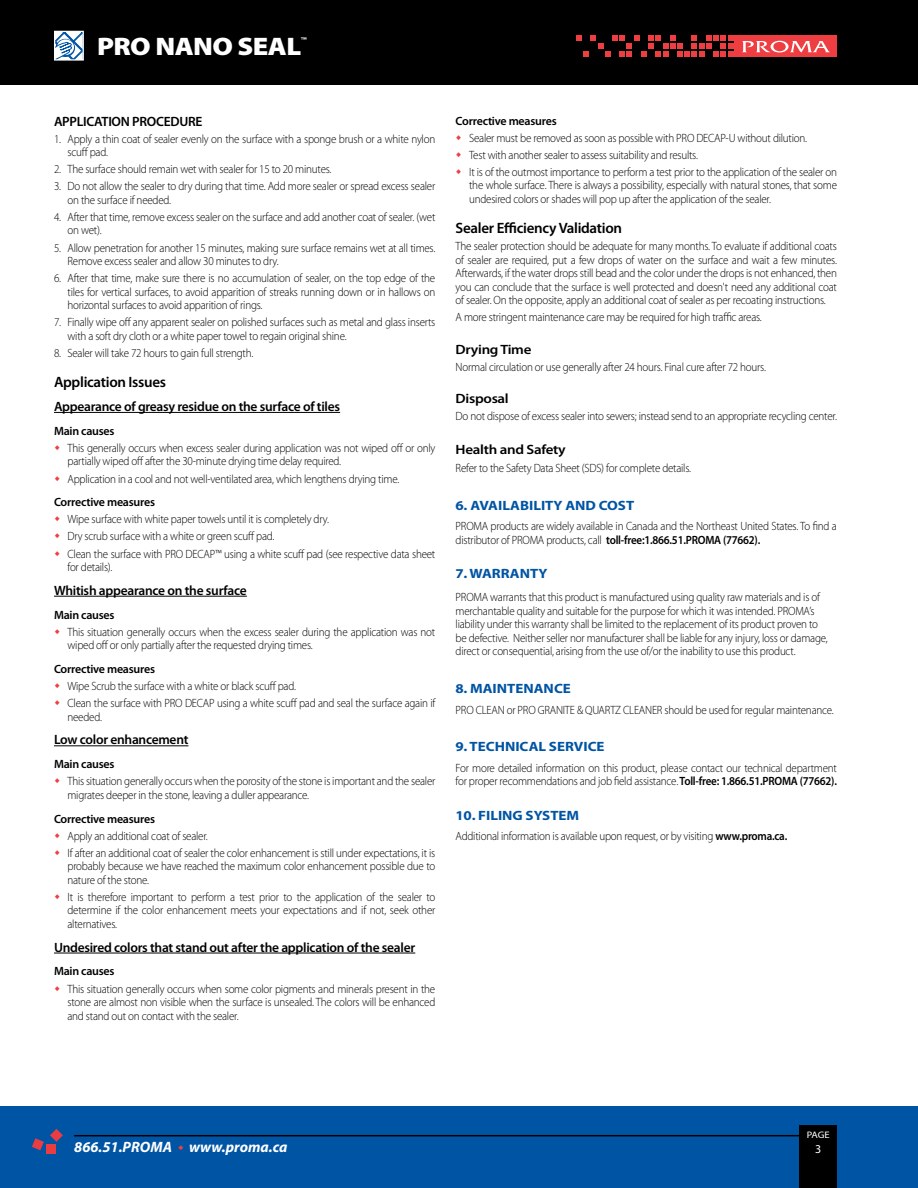
<style>
.page{position:relative;width:918px;height:1188px;background:#fff}
.page>*{position:absolute;margin:0;border:0;box-sizing:border-box;transform-origin:0 0}
.t1{font:900 25.35px "Myriad Pro";letter-spacing:-.02em;color:#fff;scale:1.11 1}
.t2{font:600 15px "Myriad Pro";letter-spacing:-.02em;color:#000}
.t3{font:italic 700 15px "Myriad Pro";color:#fff}
.t4{font:600 13.5px "Myriad Pro";letter-spacing:-.02em;color:#000}
.t5{font:700 13.5px "Myriad Pro";color:#0054a4;scale:1.11 1}
.t6{font:600 13.5px "Myriad Pro";letter-spacing:-.02em;color:#000;scale:1.11 1}
.t7{font:300 12px/13.5px "Myriad Pro";letter-spacing:-.02em;color:#000;scale:.92 1}
.t8{font:600 12px "Myriad Pro";letter-spacing:-.02em;color:#000}
.t9{font:12px "Myriad Pro";color:#fff}
.t10{font:9.45px "Myriad Pro";color:#fff;scale:1.11 1}
.t11{font:600 8.4px "Myriad Pro";color:#fff;scale:1.11 1}
.s1{font-weight:600}
</style>
<div class="page">
<div style="left:0;top:0;width:918px;height:84px;background:#000"></div>
<div style="left:0;top:1107px;width:918px;height:81px;background:#0054a4"></div>
<div style="left:799px;top:1125px;width:38px;height:63px;background:#000"></div>
<hr style="left:74px;top:1135px;width:725px;height:1px;background:#000">
<div style="left:735px;top:35px;width:102px;height:22px;background:#ef3e42"></div>
<svg style="left:576px;top:35px;width:157px;height:22px"></svg>
<svg style="left:742px;top:41px;width:88px;height:12px"></svg>
<hr style="left:54px;top:412px;width:286px;height:1px;background:#000">
<hr style="left:54px;top:596px;width:193px;height:1px;background:#000">
<hr style="left:54px;top:745px;width:134px;height:1px;background:#000">
<hr style="left:54px;top:953px;width:361px;height:1px;background:#000">
<div style="left:46px;top:1145px;width:9px;height:9px;background:#e93d42"></div>
<svg style="left:50px;top:1129px;width:13px;height:13px"></svg>
<svg style="left:32px;top:1138px;width:12px;height:12px"></svg>
<svg style="left:56px;top:33px;width:26px;height:26px"></svg>
<div style="left:54px;top:31px;width:30px;height:30px;border:1px solid #fff"></div>
<h1 class="t1" style="left:97px;top:30px;width:185px">PRO NANO SEAL</h1>
<p class="t11" style="left:301px;top:36px;width:7px">™</p>
<p class="t4" style="left:54px;top:114px;width:150px">APPLICATION PROCEDURE</p>
<p class="t7" style="left:68px;top:132px;width:401px;text-indent:-14px">1. Apply a thin coat of sealer evenly on the surface with a sponge brush or a white nylon scuff pad.</p>
<p class="t7" style="left:54px;top:163px;width:303px">2. The surface should remain wet with sealer for 15 to 20 minutes.</p>
<p class="t7" style="left:68px;top:180px;width:401px;text-indent:-14px">3. Do not allow the sealer to dry during that time. Add more sealer or spread excess sealer on the surface if needed.</p>
<p class="t7" style="left:68px;top:210px;width:401px;text-indent:-14px">4. After that time, remove excess sealer on the surface and add another coat of sealer. (wet on wet).</p>
<p class="t7" style="left:68px;top:241px;width:401px;text-indent:-14px">5. Allow penetration for another 15 minutes, making sure surface remains wet at all times.<br>Remove excess sealer and allow 30 minutes to dry.</p>
<p class="t7" style="left:68px;top:272px;width:401px;text-align:justify;text-indent:-14px">6. After that time, make sure there is no accumulation of sealer, on the top edge of the tiles for vertical surfaces, to avoid apparition of streaks running down or in hallows on horizontal surfaces to avoid apparition of rings.</p>
<p class="t7" style="left:68px;top:316px;width:401px;text-indent:-14px">7. Finally wipe off any apparent sealer on polished surfaces such as metal and glass inserts with a soft dry cloth or a white paper towel to regain original shine.</p>
<p class="t7" style="left:54px;top:346px;width:218px">8. Sealer will take 72 hours to gain full strength.</p>
<p class="t2" style="left:54px;top:374px;width:114px">Application Issues</p>
<p class="t4" style="left:54px;top:399px;width:288px">Appearance of greasy residue on the surface of tiles</p>
<p class="t8" style="left:54px;top:424px;width:62px">Main causes</p>
<p class="t7" style="left:68px;top:441px;width:401px">This generally occurs when excess sealer during application was not wiped off or only partially wiped off after the 30-minute drying time delay required.</p>
<p class="t7" style="left:68px;top:472px;width:362px">Application in a cool and not well-ventilated area, which lengthens drying time.</p>
<p class="t8" style="left:54px;top:496px;width:103px">Corrective measures</p>
<p class="t7" style="left:68px;top:511px;width:401px;line-height:17.1px">Wipe surface with white paper towels until it is completely dry.<br>Dry scrub surface with a white or green scuff pad.<br>Clean the surface with PRO DECAP™ using a white scuff pad (see respective data sheet</p>
<p class="t7" style="left:68px;top:560px;width:50px">for details).</p>
<p class="t4" style="left:54px;top:583px;width:194px">Whitish appearance on the surface</p>
<p class="t8" style="left:54px;top:608px;width:62px">Main causes</p>
<p class="t7" style="left:68px;top:625px;width:401px">This situation generally occurs when the excess sealer during the application was not wiped off or only partially after the requested drying times.</p>
<p class="t8" style="left:54px;top:662px;width:103px">Corrective measures</p>
<p class="t7" style="left:68px;top:678px;width:401px;line-height:17.1px">Wipe Scrub the surface with a white or black scuff pad.<br>Clean the surface with PRO DECAP using a white scuff pad and seal the surface again if</p>
<p class="t7" style="left:68px;top:710px;width:39px">needed.</p>
<p class="t4" style="left:54px;top:732px;width:136px">Low color enhancement</p>
<p class="t8" style="left:54px;top:758px;width:62px">Main causes</p>
<p class="t7" style="left:68px;top:775px;width:401px">This situation generally occurs when the porosity of the stone is important and the sealer migrates deeper in the stone, leaving a duller appearance.</p>
<p class="t8" style="left:54px;top:812px;width:103px">Corrective measures</p>
<p class="t7" style="left:68px;top:827px;width:401px;line-height:17.1px">Apply an additional coat of sealer.<br>If after an additional coat of sealer the color enhancement is still under expectations, it is</p>
<p class="t7" style="left:68px;top:860px;width:401px">probably because we have reached the maximum color enhancement possible due to nature of the stone.</p>
<p class="t7" style="left:68px;top:890px;width:401px;text-align:justify">It is therefore important to perform a test prior to the application of the sealer to determine if the color enhancement meets your expectations and if not, seek other alternatives.</p>
<p class="t4" style="left:54px;top:940px;width:363px">Undesired colors that stand out after the application of the sealer</p>
<p class="t8" style="left:54px;top:965px;width:62px">Main causes</p>
<p class="t7" style="left:68px;top:982px;width:401px;text-align:justify">This situation generally occurs when some color pigments and minerals present in the stone are almost non visible when the surface is unsealed. The colors will be enhanced and stand out on contact with the sealer.</p>
<p class="t8" style="left:456px;top:114px;width:103px">Corrective measures</p>
<p class="t7" style="left:469px;top:129px;width:401px;line-height:17.1px">Sealer must be removed as soon as possible with PRO DECAP-U without dilution.<br>Test with another sealer to assess suitability and results.<br>It is of the outmost importance to perform a test prior to the application of the sealer on</p>
<p class="t7" style="left:469px;top:179px;width:401px">the whole surface. There is always a possibility, especially with natural stones, that some undesired colors or shades will pop up after the application of the sealer.</p>
<p class="t2" style="left:456px;top:220px;width:168px">Sealer Efficiency Validation</p>
<p class="t7" style="left:456px;top:240px;width:416px;text-align:justify">The sealer protection should be adequate for many months. To evaluate if additional coats of sealer are required, put a few drops of water on the surface and wait a few minutes.<br>Afterwards, if the water drops still bead and the color under the drops is not enhanced, then you can conclude that the surface is well protected and doesn't need any additional coat of sealer. On the opposite, apply an additional coat of sealer as per recoating instructions.</p>
<p class="t7" style="left:456px;top:311px;width:334px">A more stringent maintenance care may be required for high traffic areas.</p>
<p class="t6" style="left:456px;top:342px;width:70px">Drying Time</p>
<p class="t7" style="left:456px;top:360px;width:339px">Normal circulation or use generally after 24 hours. Final cure after 72 hours.</p>
<p class="t6" style="left:456px;top:391px;width:49px">Disposal</p>
<p class="t7" style="left:456px;top:409px;width:416px">Do not dispose of excess sealer into sewers; instead send to an appropriate recycling center.</p>
<p class="t6" style="left:456px;top:442px;width:101px">Health and Safety</p>
<p class="t7" style="left:456px;top:461px;width:257px">Refer to the Safety Data Sheet (SDS) for complete details.</p>
<p class="t5" style="left:456px;top:497px;width:162px">6. AVAILABILITY AND COST</p>
<p class="t7" style="left:456px;top:520px;width:416px">PROMA products are widely available in Canada and the Northeast United States. To find a distributor of PROMA products, call <span class="s1">toll-free:1.866.51.PROMA (77662).</span></p>
<p class="t5" style="left:456px;top:565px;width:84px">7. WARRANTY</p>
<p class="t7" style="left:456px;top:591px;width:406px">PROMA warrants that this product is manufactured using quality raw materials and is of merchantable quality and suitable for the purpose for which it was intended. PROMA’s liability under this warranty shall be limited to the replacement of its product proven to be defective. Neither seller nor manufacturer shall be liable for any injury, loss or damage, direct or consequential, arising from the use of/or the inability to use this product.</p>
<p class="t5" style="left:456px;top:680px;width:105px">8. MAINTENANCE</p>
<p class="t7" style="left:456px;top:703px;width:413px">PRO CLEAN or PRO GRANITE &amp; QUARTZ CLEANER should be used for regular maintenance.</p>
<p class="t5" style="left:456px;top:738px;width:136px">9. TECHNICAL SERVICE</p>
<p class="t7" style="left:456px;top:761px;width:416px">For more detailed information on this product, please contact our technical department for proper recommendations and job field assistance. <span class="s1">Toll-free: 1.866.51.PROMA (77662).</span></p>
<p class="t5" style="left:456px;top:807px;width:113px">10. FILING SYSTEM</p>
<p class="t7" style="left:456px;top:830px;width:362px">Additional information is available upon request, or by visiting <span class="s1">www.proma.ca.</span></p>
<p class="t3" style="left:74px;top:1137px;width:215px">866.51.PROMA www.proma.ca</p>
<p class="t10" style="left:807px;top:1129px;width:22px">PAGE</p>
<p class="t9" style="left:815px;top:1141px;width:8px">3</p>
</div>
